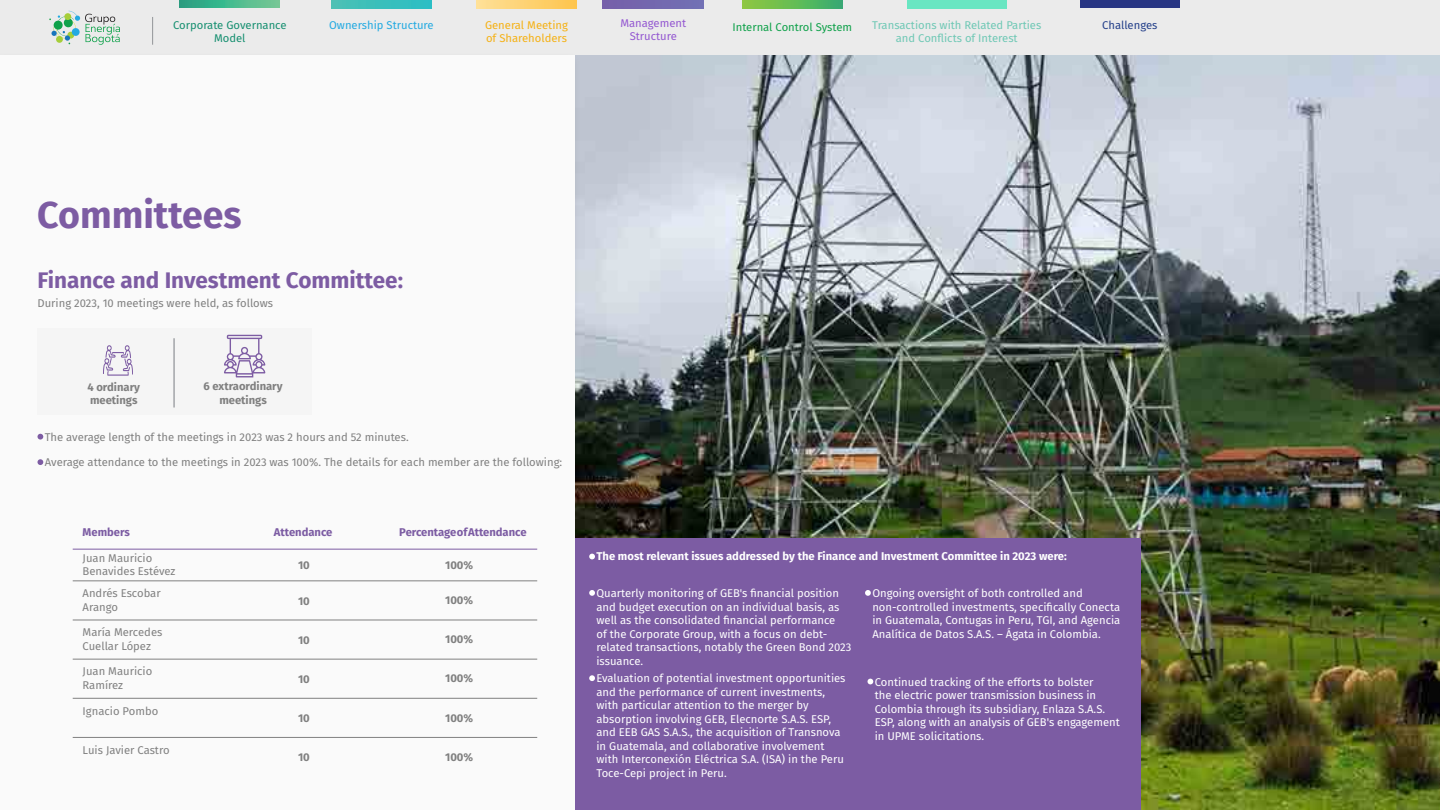
<style>
.page{position:relative;width:1440px;height:810px;background:#fff}
.page>*{position:absolute;margin:0;border:0;box-sizing:border-box;transform-origin:0 0}
.t1{font:700 37.5px "Fira Sans";color:#7d5ca3}
.t2{font:700 22.5px "Fira Sans";color:#7d5ca3}
.t3{font:11.25px/13.5px "Fira Sans";color:#fff}
.t4{font:11.25px/13.5px "Fira Sans";color:#808080}
.t5{font:700 11.25px/13.5px "Fira Sans";color:#808080}
.t6{font:700 11.25px "Fira Sans";color:#fff}
.t7{font:11.25px/13.5px "Fira Sans";color:#6fc8b5;text-align:center}
.t8{font:700 11.25px "Fira Sans";color:#7c5ca3}
.t9{font:11.25px/13.5px "Fira Sans";color:#f5b114}
.t10{font:11.25px/13.5px "Fira Sans";color:#168f70;text-align:center}
.t11{font:11.25px "Fira Sans";color:#0fa14a}
.t12{font:11.25px/13.5px "Fira Sans";color:#9458d1;text-align:center}
.t13{font:11.25px "Fira Sans";color:#24aae1}
.t14{font:11.25px "Fira Sans";color:#24408a}
</style>
<div class="page">
<div style="left:0;top:0;width:1440px;height:56px;background:#ebebeb"></div>
<svg style="left:49px;top:11px;width:71px;height:34px"></svg>
<svg style="left:152px;top:17px;width:1px;height:28px"></svg>
<svg style="left:180px;top:0;width:100px;height:8px"></svg>
<svg style="left:331px;top:0;width:101px;height:8px"></svg>
<svg style="left:476px;top:0;width:101px;height:9px"></svg>
<div style="left:603px;top:0;width:101px;height:9px;background:#7367ae"></div>
<svg style="left:742px;top:0;width:100px;height:9px"></svg>
<div style="left:907px;top:0;width:100px;height:9px;background:#69e6c2"></div>
<div style="left:1080px;top:0;width:100px;height:8px;background:#283583"></div>
<img style="left:582px;top:56px;width:858px;height:754px">
<div style="left:0;top:56px;width:574px;height:754px;background:#fafafa"></div>
<div style="left:575px;top:538px;width:566px;height:272px;background:#7c5ca3"></div>
<div style="left:37px;top:328px;width:275px;height:87px;background:#f5f5f5"></div>
<svg style="left:103px;top:345px;width:30px;height:31px"></svg>
<svg style="left:224px;top:335px;width:41px;height:42px"></svg>
<hr style="left:174px;top:338px;width:1px;height:70px;background:#7a7d82">
<svg style="left:37px;top:434px;width:6px;height:6px"></svg>
<svg style="left:37px;top:459px;width:6px;height:6px"></svg>
<hr style="left:73px;top:549px;width:464px;height:1px;background:#7c5ca3">
<hr style="left:73px;top:580px;width:464px;height:1px;background:#808080">
<hr style="left:73px;top:620px;width:464px;height:1px;background:#808080">
<hr style="left:73px;top:659px;width:464px;height:1px;background:#808080">
<hr style="left:73px;top:698px;width:464px;height:1px;background:#808080">
<hr style="left:73px;top:737px;width:464px;height:1px;background:#808080">
<svg style="left:589px;top:554px;width:6px;height:5px"></svg>
<svg style="left:589px;top:590px;width:6px;height:6px"></svg>
<svg style="left:589px;top:675px;width:6px;height:6px"></svg>
<svg style="left:865px;top:590px;width:6px;height:6px"></svg>
<svg style="left:868px;top:679px;width:5px;height:5px"></svg>
<p class="t10" style="left:173px;top:18px;width:115px">Corporate Governance<br>Model</p>
<p class="t13" style="left:329px;top:16px;width:106px">Ownership Structure</p>
<p class="t9" style="left:485px;top:18px;width:84px">General Meeting of Shareholders</p>
<p class="t12" style="left:620px;top:16px;width:67px">Management<br>Structure</p>
<p class="t11" style="left:732px;top:18px;width:121px">Internal Control System</p>
<p class="t7" style="left:872px;top:18px;width:171px">Transactions with Related Parties and Conflicts of Interest</p>
<p class="t14" style="left:1102px;top:16px;width:57px">Challenges</p>
<p class="t1" style="left:37px;top:183px;width:206px">Committees</p>
<p class="t2" style="left:38px;top:261px;width:367px">Finance and Investment Committee:</p>
<p class="t4" style="left:38px;top:297px;width:237px">During 2023, 10 meetings were held, as follows</p>
<p class="t5" style="left:87px;top:379px;width:54px">4 ordinary meetings</p>
<p class="t5" style="left:204px;top:379px;width:81px;text-align:center">6 extraordinary meetings</p>
<p class="t4" style="left:45px;top:430px;width:365px">The average length of the meetings in 2023 was 2 hours and 52 minutes.</p>
<p class="t4" style="left:45px;top:455px;width:519px">Average attendance to the meetings in 2023 was 100%. The details for each member are the following:</p>
<p class="t8" style="left:83px;top:522px;width:49px">Members</p>
<p class="t8" style="left:274px;top:522px;width:60px">Attendance</p>
<p class="t8" style="left:399px;top:522px;width:129px">Percentage of Attendance</p>
<p class="t4" style="left:83px;top:551px;width:94px">Juan Mauricio<br>Benavides Estévez</p>
<p class="t4" style="left:83px;top:586px;width:80px">Andrés Escobar<br>Arango</p>
<p class="t4" style="left:83px;top:625px;width:81px">María Mercedes<br>Cuellar López</p>
<p class="t4" style="left:83px;top:664px;width:71px">Juan Mauricio<br>Ramírez</p>
<p class="t4" style="left:83px;top:704px;width:77px">Ignacio Pombo</p>
<p class="t4" style="left:83px;top:743px;width:89px">Luis Javier Castro</p>
<p class="t5" style="left:298px;top:557px;width:13px">10</p>
<p class="t5" style="left:298px;top:593px;width:13px">10</p>
<p class="t5" style="left:298px;top:633px;width:13px">10</p>
<p class="t5" style="left:298px;top:672px;width:13px">10</p>
<p class="t5" style="left:298px;top:711px;width:13px">10</p>
<p class="t5" style="left:298px;top:750px;width:13px">10</p>
<p class="t5" style="left:445px;top:557px;width:30px">100%</p>
<p class="t5" style="left:445px;top:593px;width:30px">100%</p>
<p class="t5" style="left:445px;top:632px;width:30px">100%</p>
<p class="t5" style="left:445px;top:671px;width:30px">100%</p>
<p class="t5" style="left:445px;top:710px;width:30px">100%</p>
<p class="t5" style="left:445px;top:749px;width:30px">100%</p>
<p class="t6" style="left:596px;top:547px;width:472px">The most relevant issues addressed by the Finance and Investment Committee in 2023 were:</p>
<p class="t3" style="left:596px;top:586px;width:256px">Quarterly monitoring of GEB's financial position and budget execution on an individual basis, as well as the consolidated financial performance<br>of the Corporate Group, with a focus on debt&shy;related transactions, notably the Green Bond 2023 issuance.</p>
<p class="t3" style="left:596px;top:671px;width:251px">Evaluation of potential investment opportunities and the performance of current investments, with particular attention to the merger by absorption involving GEB, Elecnorte S.A.S. ESP, and EEB GAS S.A.S., the acquisition of Transnova in Guatemala, and collaborative involvement with Interconexión Eléctrica S.A. (ISA) in the Peru Toce-Cepi project in Peru.</p>
<p class="t3" style="left:872px;top:586px;width:250px">Ongoing oversight of both controlled and non-controlled investments, specifically Conecta in Guatemala, Contugas in Peru, TGI, and Agencia Analítica de Datos S.A.S. – Ágata in Colombia.</p>
<p class="t3" style="left:875px;top:675px;width:247px">Continued tracking of the efforts to bolster<br>the electric power transmission business in Colombia through its subsidiary, Enlaza S.A.S.<br>ESP, along with an analysis of GEB's engagement in UPME solicitations.</p>
</div>
